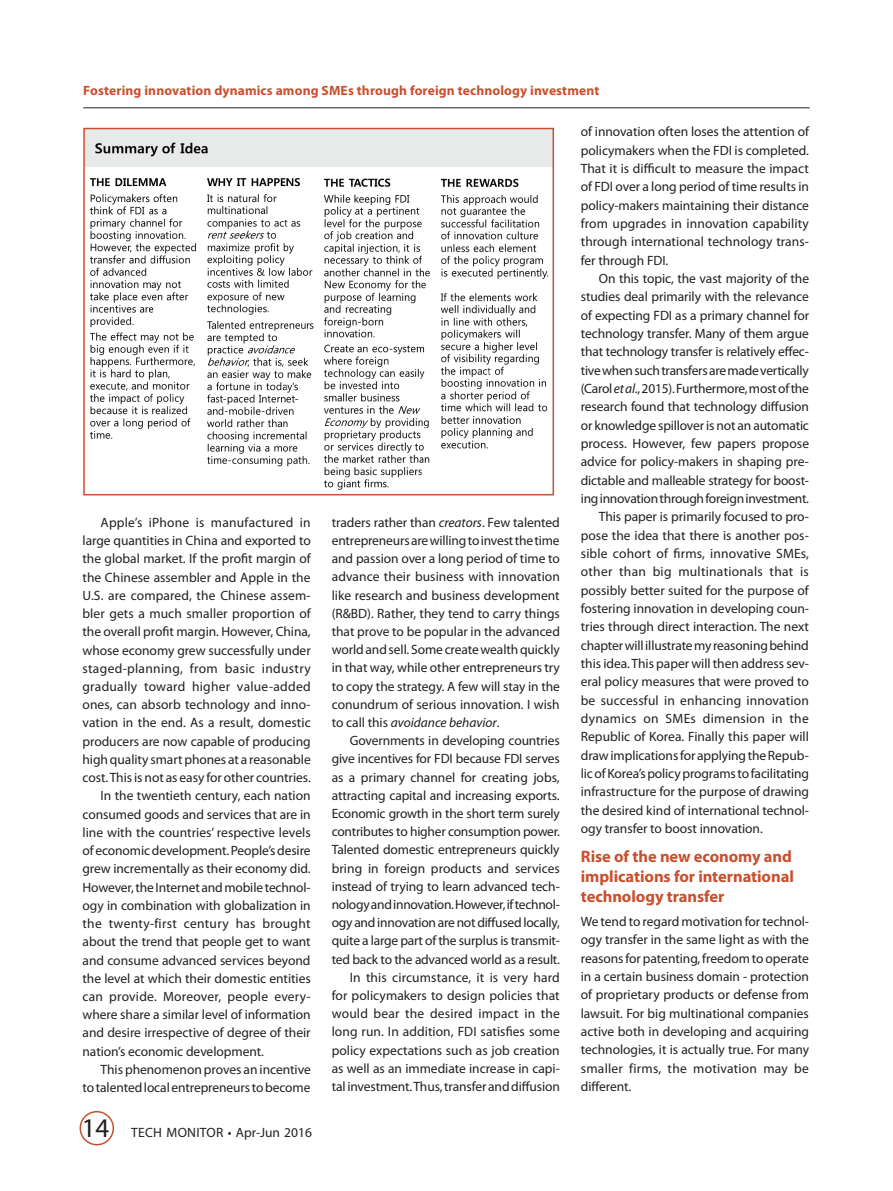
<style>
.page{position:relative;width:893px;height:1191px;background:#fff}
.page>*{position:absolute;margin:0;border:0;box-sizing:border-box;transform-origin:0 0}
.VFH{font:27px "Myriad Pro";color:#231f20}
.t1{font:700 16.5px/19.8px "Myriad Pro";letter-spacing:-.005em;color:#c8502e;text-align:justify}
.BT1{font:13.5px/18.3px "Myriad Pro";letter-spacing:-.005em;color:#231f20;text-align:justify}
.t2{font:700 13.5px "Myriad Pro";letter-spacing:.01em;color:#c8502e}
.VFH-2{font:13.5px "Myriad Pro";letter-spacing:.01em;color:#231f20}
.s1{font-style:italic}
</style>
<div class="page">
<hr style="left:83px;top:107px;width:726px;height:1px;background:#231f20">
<div style="left:80px;top:1111px;width:34px;height:34px;border:2px solid #c8502e;border-radius:50%"></div>
<img style="left:86px;top:131px;width:465px;height:359px">
<div style="left:83px;top:128px;width:471px;height:367px;border:2px solid #c8502e"></div>
<p class="t2" style="left:83px;top:81px;width:517px">Fostering innovation dynamics among SMEs through foreign technology investment</p>
<p class="BT1" style="left:82px;top:513px;width:230px;text-indent:18px">Apple’s iPhone is manufactured in large quantities in China and exported to the global market. If the profit margin of the Chinese assembler and Apple in the U.S. are compared, the Chinese assem&shy;bler gets a much smaller proportion of the overall profit margin. However, China, whose economy grew successfully under staged-planning, from basic industry gradually toward higher value-added ones, can absorb technology and inno&shy;vation in the end. As a result, domestic producers are now capable of producing high quality smart phones at a reasonable cost. This is not as easy for other countries.</p>
<p class="BT1" style="left:82px;top:786px;width:230px;text-indent:18px">In the twentieth century, each nation consumed goods and services that are in line with the countries’ respective levels of economic development. People’s desire grew incrementally as their economy did.<br>However, the Internet and mobile technol&shy;ogy in combination with globalization in the twenty-first century has brought about the trend that people get to want and consume advanced services beyond the level at which their domestic entities can provide. Moreover, people every&shy;where share a similar level of information and desire irrespective of degree of their nation’s economic development.</p>
<p class="BT1" style="left:82px;top:1060px;width:230px;text-align:right">This phenomenon proves an incentive<br>to talented local entrepreneurs to become</p>
<p class="VFH" style="left:82px;top:1111px;width:29px">14</p>
<p class="VFH-2" style="left:131px;top:1124px;width:182px">TECH MONITOR • Apr-Jun 2016</p>
<p class="BT1" style="left:332px;top:513px;width:230px">traders rather than <span class="s1">creators</span>. Few talented entrepreneurs are willing to invest the time and passion over a long period of time to advance their business with innovation like research and business development (R&amp;BD). Rather, they tend to carry things that prove to be popular in the advanced world and sell. Some create wealth quickly in that way, while other entrepreneurs try to copy the strategy. A few will stay in the conundrum of serious innovation. I wish to call this <span class="s1">avoidance behavior</span>.</p>
<p class="BT1" style="left:332px;top:731px;width:230px;text-indent:18px">Governments in developing countries give incentives for FDI because FDI serves as a primary channel for creating jobs, attracting capital and increasing exports.<br>Economic growth in the short term surely contributes to higher consumption power.<br>Talented domestic entrepreneurs quickly bring in foreign products and services instead of trying to learn advanced tech&shy;nology and innovation. However, if technol&shy;ogy and innovation are not diffused locally, quite a large part of the surplus is transmit&shy;ted back to the advanced world as a result.</p>
<p class="BT1" style="left:332px;top:968px;width:230px;text-indent:18px">In this circumstance, it is very hard for policymakers to design policies that would bear the desired impact in the long run. In addition, FDI satisfies some policy expectations such as job creation as well as an immediate increase in capi&shy;tal investment. Thus, transfer and diffusion</p>
<p class="BT1" style="left:580px;top:122px;width:230px">of innovation often loses the attention of policymakers when the FDI is completed.<br>That it is difficult to measure the impact of FDI over a long period of time results in policy-makers maintaining their distance from upgrades in innovation capability through international technology trans&shy;fer through FDI.</p>
<p class="BT1" style="left:580px;top:269px;width:230px;text-indent:18px">On this topic, the vast majority of the studies deal primarily with the relevance of expecting FDI as a primary channel for technology transfer. Many of them argue that technology transfer is relatively effec&shy;tive when such transfers are made vertically (Carol <span class="s1">et al</span>., 2015). Furthermore, most of the research found that technology diffusion or knowledge spillover is not an automatic process. However, few papers propose advice for policy-makers in shaping pre&shy;dictable and malleable strategy for boost&shy;ing innovation through foreign investment.</p>
<p class="BT1" style="left:580px;top:507px;width:230px;text-indent:18px">This paper is primarily focused to pro&shy;pose the idea that there is another pos&shy;sible cohort of firms, innovative SMEs, other than big multinationals that is possibly better suited for the purpose of fostering innovation in developing coun&shy;tries through direct interaction. The next chapter will illustrate my reasoning behind this idea. This paper will then address sev&shy;eral policy measures that were proved to be successful in enhancing innovation dynamics on SMEs dimension in the Republic of Korea. Finally this paper will draw implications for applying the Repub&shy;lic of Korea’s policy programs to facilitating infrastructure for the purpose of drawing the desired kind of international technol&shy;ogy transfer to boost innovation.</p>
<h1 class="t1" style="left:580px;top:846px;width:214px">Rise of the new economy and implications for international technology transfer</h1>
<p class="BT1" style="left:580px;top:912px;width:230px">We tend to regard motivation for technol&shy;ogy transfer in the same light as with the reasons for patenting, freedom to operate in a certain business domain - protection of proprietary products or defense from lawsuit. For big multinational companies active both in developing and acquiring technologies, it is actually true. For many smaller firms, the motivation may be different.</p>
</div>
